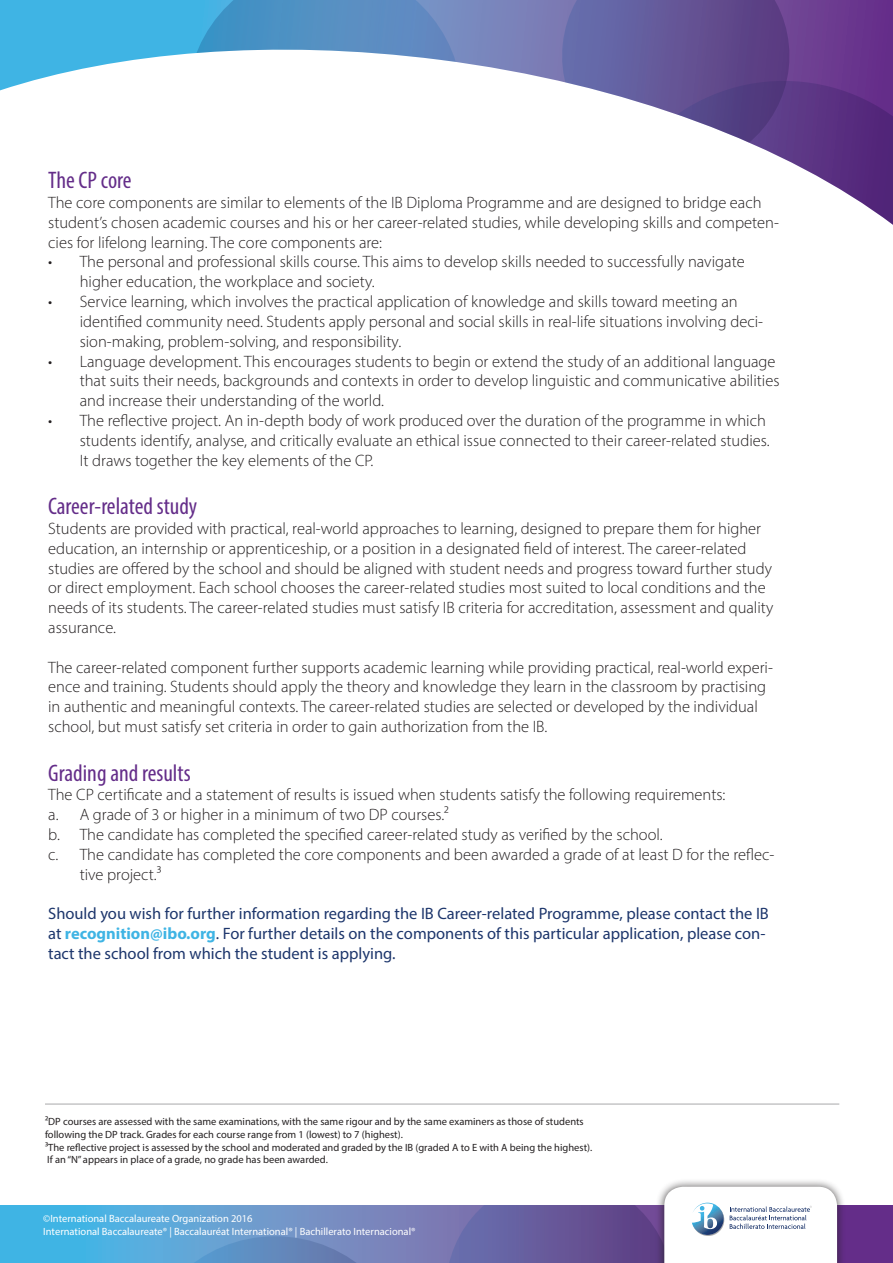
<style>
.page{position:relative;width:893px;height:1263px;background:#fff}
.page>*{position:absolute;margin:0;border:0;box-sizing:border-box;transform-origin:0 0}
.t1{font:condensed 24px "Myriad Pro";color:#642d89}
.t2{font:300 16.5px/19.8px "Myriad Pro";color:#231f20}
.t3{font:16.5px/19.8px "Myriad Pro";color:#1d366c}
.t4{font:10.5px/12.6px "Myriad Pro";color:#231f20}
.t5{font:10.5px/12.6px "Myriad Pro";color:#fff}
.s1{font-weight:700;color:#3fb4e4}
</style>
<div class="page">
<svg style="left:0;top:1205px;width:893px;height:58px;background:#5e91c9"></svg>
<svg style="left:138px;top:1236px;width:275px;height:27px;background:#6891c5"></svg>
<div style="left:656px;top:1178px;width:190px;height:85px;background:#231f20;opacity:.75"></div>
<svg style="left:446px;top:1187px;width:391px;height:76px"></svg>
<hr style="left:45px;top:1104px;width:794px;height:1px;background:#a9a9aa">
<svg style="left:0;top:0;width:893px;height:91px"></svg>
<svg style="left:556px;top:0;width:239px;height:91px;background:#655899"></svg>
<svg style="left:588px;top:71px;width:305px;height:154px"></svg>
<svg style="left:180px;top:0;width:289px;height:91px"></svg>
<h1 class="t1" style="left:48px;top:166px;width:85px">The CP core</h1>
<p class="t2" style="left:48px;top:193px;width:732px">The core components are similar to elements of the IB Diploma Programme and are designed to bridge each student’s chosen academic courses and his or her career-related studies, while developing skills and competen&shy;cies for lifelong learning. The core components are:</p>
<p class="t2" style="left:80px;top:252px;width:666px;text-indent:-31px">• The personal and professional skills course. This aims to develop skills needed to successfully navigate higher education, the workplace and society.</p>
<p class="t2" style="left:80px;top:292px;width:685px;text-indent:-31px">• Service learning, which involves the practical application of knowledge and skills toward meeting an identified community need. Students apply personal and social skills in real-life situations involving deci&shy;sion-making, problem-solving, and responsibility.</p>
<p class="t2" style="left:80px;top:351px;width:701px;text-indent:-31px">• Language development. This encourages students to begin or extend the study of an additional language that suits their needs, backgrounds and contexts in order to develop linguistic and communicative abilities and increase their understanding of the world.</p>
<p class="t2" style="left:80px;top:410px;width:691px;text-indent:-31px">• The reflective project. An in-depth body of work produced over the duration of the programme in which students identify, analyse, and critically evaluate an ethical issue connected to their career-related studies.<br>It draws together the key elements of the CP.</p>
<h1 class="t1" style="left:48px;top:492px;width:151px">Career-related study</h1>
<p class="t2" style="left:48px;top:518px;width:727px">Students are provided with practical, real-world approaches to learning, designed to prepare them for higher education, an internship or apprenticeship, or a position in a designated field of interest. The career-related studies are offered by the school and should be aligned with student needs and progress toward further study or direct employment. Each school chooses the career-related studies most suited to local conditions and the needs of its students. The career-related studies must satisfy IB criteria for accreditation, assessment and quality assurance.</p>
<p class="t2" style="left:48px;top:657px;width:726px">The career-related component further supports academic learning while providing practical, real-world experi&shy;ence and training. Students should apply the theory and knowledge they learn in the classroom by practising in authentic and meaningful contexts. The career-related studies are selected or developed by the individual school, but must satisfy set criteria in order to gain authorization from the IB.</p>
<h1 class="t1" style="left:48px;top:758px;width:144px">Grading and results</h1>
<p class="t2" style="left:48px;top:785px;width:679px">The CP certificate and a statement of results is issued when students satisfy the following requirements:</p>
<p class="t2" style="left:48px;top:805px;width:402px">a. A grade of 3 or higher in a minimum of two DP courses.2</p>
<p class="t2" style="left:48px;top:824px;width:616px">b. The candidate has completed the specified career-related study as verified by the school.</p>
<p class="t2" style="left:48px;top:844px;width:728px">c. The candidate has completed the core components and been awarded a grade of at least D for the reflec-</p>
<p class="t2" style="left:80px;top:864px;width:83px">tive project.3</p>
<p class="t3" style="left:48px;top:903px;width:722px">Should you wish for further information regarding the IB Career-related Programme, please contact the IB at <span class="s1">recognition@ibo.org</span>. For further details on the components of this particular application, please con&shy;tact the school from which the student is applying.</p>
<p class="t4" style="left:45px;top:1115px;width:549px">2DP courses are assessed with the same examinations, with the same rigour and by the same examiners as those of students following the DP track. Grades for each course range from 1 (lowest) to 7 (highest).<br>3The reflective project is assessed by the school and moderated and graded by the IB (graded A to E with A being the highest).<br>If an “N” appears in place of a grade, no grade has been awarded.</p>
<p class="t5" style="left:43px;top:1212px;width:374px">©International Baccalaureate Organization 2016<br>International Baccalaureate® | Baccalauréat International® | Bachillerato Internacional®</p>
</div>
